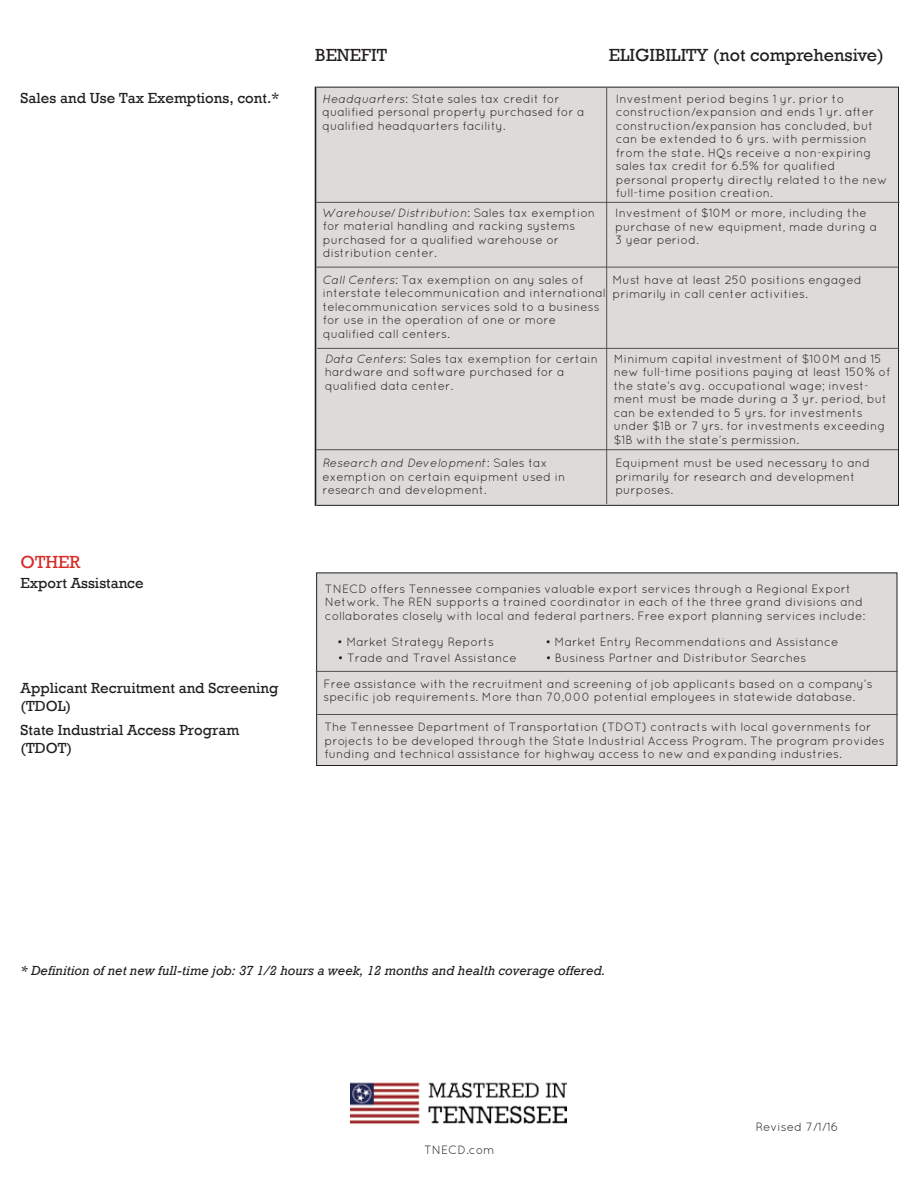
<style>
.page{position:relative;width:918px;height:1188px;background:#fff}
.page>*{position:absolute;margin:0;border:0;box-sizing:border-box;transform-origin:0 0}
.t1{font:18px "Rockwell";color:#231f20}
.t2{font:18px "Rockwell";color:#d52b28}
.t3{font:15px/18px "Rockwell";color:#211e1e}
.t4{font:italic 13.5px "Rockwell";color:#211e1e}
.t5{font:12px/13.5px "Quicksand";color:#231f20}
.s1{font-style:italic}
</style>
<div class="page">
<div style="left:316px;top:573px;width:581px;height:193px;background:#dddbda;border:1px solid #211e1e"></div>
<div style="left:314px;top:86px;width:585px;height:420px;background:#dddbda"></div>
<hr style="left:316px;top:202px;width:583px;height:1px;background:#515050">
<hr style="left:317px;top:267px;width:582px;height:1px;background:#515050">
<hr style="left:317px;top:714px;width:581px;height:1px;background:#515050">
<hr style="left:606px;top:88px;width:1px;height:416px;background:#515050">
<hr style="left:316px;top:671px;width:582px;height:1px;background:#515050">
<hr style="left:317px;top:348px;width:582px;height:1px;background:#515050">
<img style="left:351px;top:1082px;width:216px;height:42px">
<hr style="left:316px;top:449px;width:582px;height:1px;background:#515050">
<h1 class="t1" style="left:315px;top:45px;width:73px">BENEFIT</h1>
<h1 class="t1" style="left:609px;top:45px;width:277px">ELIGIBILITY (not comprehensive)</h1>
<p class="t3" style="left:21px;top:90px;width:260px">Sales and Use Tax Exemptions, cont.*</p>
<p class="t5" style="left:322px;top:92px;width:264px"><span class="s1">Headquarters</span>: State sales tax credit for qualified personal property purchased for a qualified headquarters facility.</p>
<p class="t5" style="left:616px;top:92px;width:273px">Investment period begins 1 yr. prior to construction/expansion and ends 1 yr. after construction/expansion has concluded, but can be extended to 6 yrs. with permission from the state. HQs receive a non-expiring sales tax credit for 6.5% for qualified personal property directly related to the new full-time position creation.</p>
<p class="t5" style="left:323px;top:206px;width:274px"><span class="s1">Warehouse/Distribution</span>: Sales tax exemption for material handling and racking systems purchased for a qualified warehouse or distribution center.</p>
<p class="t5" style="left:615px;top:206px;width:264px">Investment of $10M or more, including the purchase of new equipment, made during a<br>3 year period.</p>
<p class="t5" style="left:323px;top:273px;width:285px"><span class="s1">Call Centers</span>: Tax exemption on any sales of interstate telecommunication and international telecommunication services sold to a business for use in the operation of one or more qualified call centers.</p>
<p class="t5" style="left:613px;top:273px;width:251px">Must have at least 250 positions engaged primarily in call center activities.</p>
<p class="t5" style="left:325px;top:352px;width:275px"><span class="s1">Data Centers</span>: Sales tax exemption for certain hardware and software purchased for a qualified data center.</p>
<p class="t5" style="left:614px;top:352px;width:278px">Minimum capital investment of $100M and 15 new full-time positions paying at least 150% of the state’s avg. occupational wage; invest&shy;ment must be made during a 3 yr. period, but can be extended to 5 yrs. for investments under $1B or 7 yrs. for investments exceeding $1B with the state’s permission.</p>
<p class="t5" style="left:322px;top:456px;width:245px"><span class="s1">Research and Development</span>: Sales tax exemption on certain equipment used in research and development.</p>
<p class="t5" style="left:615px;top:456px;width:256px">Equipment must be used necessary to and primarily for research and development purposes.</p>
<h1 class="t2" style="left:21px;top:552px;width:61px">OTHER</h1>
<p class="t3" style="left:21px;top:574px;width:125px">Export Assistance</p>
<p class="t3" style="left:21px;top:679px;width:260px">Applicant Recruitment and Screening (TDOL)</p>
<p class="t3" style="left:21px;top:722px;width:220px">State Industrial Access Program (TDOT)</p>
<p class="t5" style="left:325px;top:582px;width:542px">TNECD offers Tennessee companies valuable export services through a Regional Export<br>Network. The REN supports a trained coordinator in each of the three grand divisions and collaborates closely with local and federal partners. Free export planning services include:</p>
<p class="t5" style="left:337px;top:635px;width:158px">• Market Strategy Reports</p>
<p class="t5" style="left:545px;top:635px;width:295px">• Market Entry Recommendations and Assistance</p>
<p class="t5" style="left:338px;top:651px;width:180px">• Trade and Travel Assistance</p>
<p class="t5" style="left:324px;top:645px;width:551px;line-height:25.8px;text-indent:222px">• Business Partner and Distributor Searches<br>Free assistance with the recruitment and screening of job applicants based on a company’s</p>
<p class="t5" style="left:324px;top:690px;width:533px">specific job requirements. More than 70,000 potential employees in statewide database.</p>
<p class="t5" style="left:325px;top:720px;width:562px">The Tennessee Department of Transportation (TDOT) contracts with local governments for projects to be developed through the State Industrial Access Program. The program provides funding and technical assistance for highway access to new and expanding industries.</p>
<p class="t4" style="left:21px;top:962px;width:587px">* Definition of net new full-time job: 37 1/2 hours a week, 12 months and health coverage offered.</p>
<p class="t5" style="left:424px;top:1143px;width:72px">TNECD.com</p>
<p class="t5" style="left:756px;top:1120px;width:84px">Revised 7/1/16</p>
</div>
